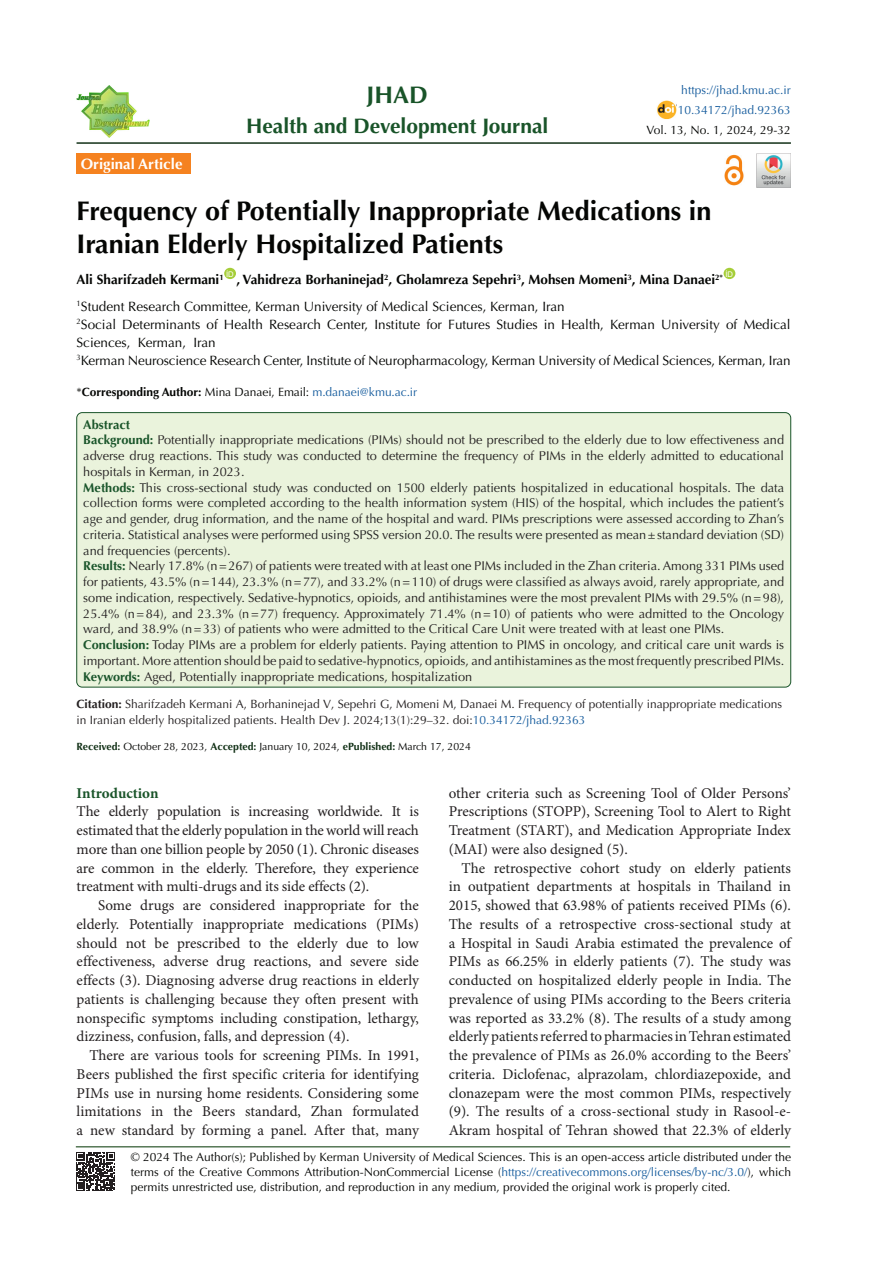
<style>
.page{position:relative;width:893px;height:1263px;background:#fff}
.page>*{position:absolute;margin:0;border:0;box-sizing:border-box;transform-origin:0 0}
.t1{font:700 27px/33px "Optima LT Std";color:#040503}
.t2{font:700 24px "Optima LT Std";color:#195429}
.t3{font:700 21px "Optima LT Std";color:#195429}
.t4{font:15px/18.8px "Minion Pro";letter-spacing:-.005em;color:#231f20;text-align:justify}
.t5{font:15px/18.8px "Minion Pro";letter-spacing:-.005em;color:#212121;text-align:justify}
.t6{font:700 15px "Optima LT Std";color:#fff}
.t7{font:700 15px "Minion Pro";color:#195429}
.t8{font:13.5px/18px "Optima LT Std";color:#040503}
.t9{font:700 13.5px "Optima LT Std";color:#040503}
.t10{font:12.75px/15.8px "Optima LT Std";color:#231f20;text-align:justify}
.t11{font:12.75px/15.8px "Optima LT Std";color:#222;text-align:justify}
.t12{font:700 12.75px "Optima LT Std";color:#195429}
.t13{font:12px/15px "Optima LT Std";color:#040503;text-align:justify}
.t14{font:12px/15.8px "Optima LT Std";color:#231f20}
.t15{font:700 12px "Optima LT Std";color:#040503}
.t16{font:12px "Optima LT Std";color:#175d9e}
.t17{font:10.5px "Optima LT Std";color:#040503}
.t18{font:7.8px "Arial";color:#fff}
.s1{font-weight:400}
.s2{font-weight:400;color:#175d9e}
.s3{font-weight:700;color:#195429}
.s4{color:#222}
.s5{font-weight:700;color:#1a552b}
.s6{color:#231f20}
.s7{font-weight:700}
.s8{color:#175d9e}
.s9{font-weight:700;color:#123117}
</style>
<div class="page">
<hr style="left:76px;top:1146px;width:714px;height:1px;background:#030">
<img style="left:757px;top:153px;width:34px;height:34px">
<div style="left:224px;top:268px;width:12px;height:11px;background:#a6ce39;border-radius:50%"></div>
<div style="left:724px;top:268px;width:11px;height:11px;background:#a6ce39;border-radius:50%"></div>
<hr style="left:77px;top:142px;width:714px;height:2px;background:#123117">
<div style="left:77px;top:153px;width:114px;height:21px;background:#f58220"></div>
<img style="left:724px;top:154px;width:20px;height:32px">
<img style="left:657px;top:101px;width:19px;height:18px">
<img style="left:77px;top:85px;width:72px;height:52px">
<div style="left:77px;top:413px;width:714px;height:274px;background:#eaf3dc;border-radius:6px"></div>
<svg style="left:76px;top:1152px;width:39px;height:39px"></svg>
<p class="t6" style="left:81px;top:155px;width:103px">Original Article</p>
<p class="t2" style="left:367px;top:81px;width:63px">JHAD</p>
<p class="t3" style="left:246px;top:113px;width:304px">Health and Development Journal</p>
<p class="t16" style="left:681px;top:83px;width:111px">https://jhad.kmu.ac.ir</p>
<p class="t16" style="left:678px;top:103px;width:114px">10.34172/jhad.92363</p>
<p class="t13" style="left:647px;top:123px;width:146px">Vol. 13, No. 1, 2024, 29-32</p>
<p class="t1" style="left:77px;top:195px;width:636px">Frequency of Potentially Inappropriate Medications in<br>Iranian Elderly Hospitalized Patients</p>
<p class="t9" style="left:77px;top:272px;width:149px">Ali Sharifzadeh Kermani<sup>1</sup></p>
<p class="t18" style="left:226px;top:268px;width:9px">ID</p>
<p class="t18" style="left:725px;top:268px;width:9px">ID</p>
<p class="t9" style="left:236px;top:272px;width:488px">, Vahidreza Borhaninejad<sup>2</sup>, Gholamreza Sepehri<sup>3</sup>, Mohsen Momeni<sup>3</sup>, Mina Danaei<sup>2*</sup></p>
<p class="t8" style="left:77px;top:297px;width:490px"><sup>1</sup>Student Research Committee, Kerman University of Medical Sciences, Kerman, Iran</p>
<p class="t8" style="left:77px;top:315px;width:716px"><sup>2</sup>Social Determinants of Health Research Center, Institute for Futures Studies in Health, Kerman University of Medical<br>Sciences, Kerman, Iran</p>
<p class="t8" style="left:77px;top:351px;width:716px"><sup>3</sup>Kerman Neuroscience Research Center, Institute of Neuropharmacology, Kerman University of Medical Sciences, Kerman, Iran</p>
<p class="t15" style="left:77px;top:385px;width:342px"><span class="s1">*</span>Corresponding Author: <span class="s1">Mina Danaei, Email:</span> <span class="s2">m.danaei@kmu.ac.ir</span></p>
<p class="t12" style="left:83px;top:417px;width:48px">Abstract</p>
<p class="t10" style="left:83px;top:432px;width:702px"><span class="s3">Background:</span> Potentially inappropriate medications (PIMs) should not be prescribed to the elderly due to low effectiveness and adverse drug reactions. This study was conducted to determine the frequency of PIMs in the elderly admitted to <span class="s4">educational </span>hospitals in Kerman, in 2023.</p>
<p class="t11" style="left:83px;top:479px;width:702px"><span class="s5">Methods:</span> This cross-sectional study was conducted on 1500 elderly patients hospitalized in educational hospitals. The data collection forms were completed according to the health information system (HIS) of the hospital, which includes the patient’s age and gender, drug information, and the name of the hospital and ward. <span class="s6">PIMs</span> prescriptions were assessed according to Zhan’s criteria. Statistical analyses were performed using SPSS version 20.0. The results were presented as mean±standard deviation (SD) and frequencies (percents).</p>
<p class="t10" style="left:83px;top:558px;width:702px"><span class="s5">Results:</span> Nearly 17.8% (n=267) of patients were treated with at least one PIMs included in the Zhan criteria. Among 331 PIMs used for patients, 43.5% (n=144), 23.3% (n=77), and 33.2% (n=110) of drugs were classified as always avoid, rarely appropriate, and some indication, respectively. Sedative-hypnotics, opioids, and antihistamines were the most prevalent PIMs with 29.5% (n=98), 25.4% (n=84), and 23.3% (n=77) frequency. Approximately 71.4% (n=10) of patients who were admitted to the Oncology ward, and 38.9% (n=33) of patients who were admitted to the Critical Care Unit were treated with at least one PIMs.</p>
<p class="t10" style="left:83px;top:637px;width:702px"><span class="s5">Conclusion:</span> Today PIMs are a problem for elderly patients. Paying attention to PIMS in oncology, and critical care unit wards is important. More attention should be paid to sedative-hypnotics, opioids, and antihistamines as the most frequently prescribed PIMs.</p>
<p class="t10" style="left:83px;top:668px;width:390px"><span class="s5">Keywords:</span> Aged, Potentially inappropriate medications, hospitalization</p>
<p class="t14" style="left:77px;top:696px;width:707px"><span class="s7">Citation:</span> Sharifzadeh Kermani A, Borhaninejad V, Sepehri G, Momeni M, Danaei M. Frequency of potentially inappropriate medications in Iranian elderly hospitalized patients. Health Dev J. 2024;13(1):29–32. doi:<span class="s8">10.34172/jhad.92363</span></p>
<p class="t17" style="left:77px;top:740px;width:396px"><span class="s9">Received:</span> October 28, 2023, <span class="s9">Accepted:</span> January 10, 2024, <span class="s9">ePublished:</span> March 17, 2024</p>
<p class="t7" style="left:77px;top:782px;width:83px">Introduction</p>
<p class="t4" style="left:77px;top:803px;width:344px">The elderly population is increasing worldwide. It is estimated that the elderly population in the world will reach more than one billion people by 2050 (1). Chronic diseases are common in the elderly. Therefore, they experience treatment with multi-drugs and its side effects (2).</p>
<p class="t4" style="left:77px;top:896px;width:344px;text-indent:21px">Some drugs are considered inappropriate for the elderly. Potentially inappropriate medications (PIMs) should not be prescribed to the elderly due to low effectiveness, adverse drug reactions, and severe side effects (3). Diagnosing adverse drug reactions in elderly patients is challenging because they often present with nonspecific symptoms including constipation, lethargy, dizziness, confusion, falls, and depression (4).</p>
<p class="t4" style="left:77px;top:1046px;width:344px;text-indent:13px">There are various tools for screening PIMs. In 1991, Beers published the first specific criteria for identifying PIMs use in nursing home residents. Considering some limitations in the Beers standard, Zhan formulated a new standard by forming a panel. After that, many</p>
<p class="t4" style="left:449px;top:784px;width:344px">other criteria such as Screening Tool of Older Persons’ Prescriptions (STOPP), Screening Tool to Alert to Right Treatment (START), and Medication Appropriate Index (MAI) were also designed (5).</p>
<p class="t5" style="left:449px;top:859px;width:344px;text-indent:13px">The retrospective cohort study on elderly patients in outpatient departments at hospitals in Thailand in 2015, showed that 63.98% of patients received <span class="s6">PIMs</span> (6).<br>The results of a retrospective cross-sectional study at a Hospital in Saudi Arabia estimated the prevalence of <span class="s6">PIMs</span> as 66.25% in elderly patients (7). The study was conducted on hospitalized elderly people in India. The prevalence of using <span class="s6">PIMs</span> according to the Beers criteria was reported as 33.2% (8). The results of a study among elderly patients referred to pharmacies in Tehran estimated the prevalence of <span class="s6">PIMs</span> as 26.0% according to the Beers’ criteria. Diclofenac, alprazolam, chlordiazepoxide, and clonazepam were the most common <span class="s6">PIMs</span>, respectively (9). <span class="s6">The results of a cross-sectional study in Rasool-e-Akram hospital of Tehran showed that 22.3% of elderly</span></p>
<p class="t13" style="left:131px;top:1149px;width:662px">© 2024 The Author(s); Published by Kerman University of Medical Sciences. This is an open-access article distributed under the terms of the Creative Commons Attribution-NonCommercial License (<span class="s8">https://creativecommons.org/licenses/by-nc/3.0/</span>), which permits unrestricted use, distribution, and reproduction in any medium, provided the original work is properly cited.</p>
</div>
